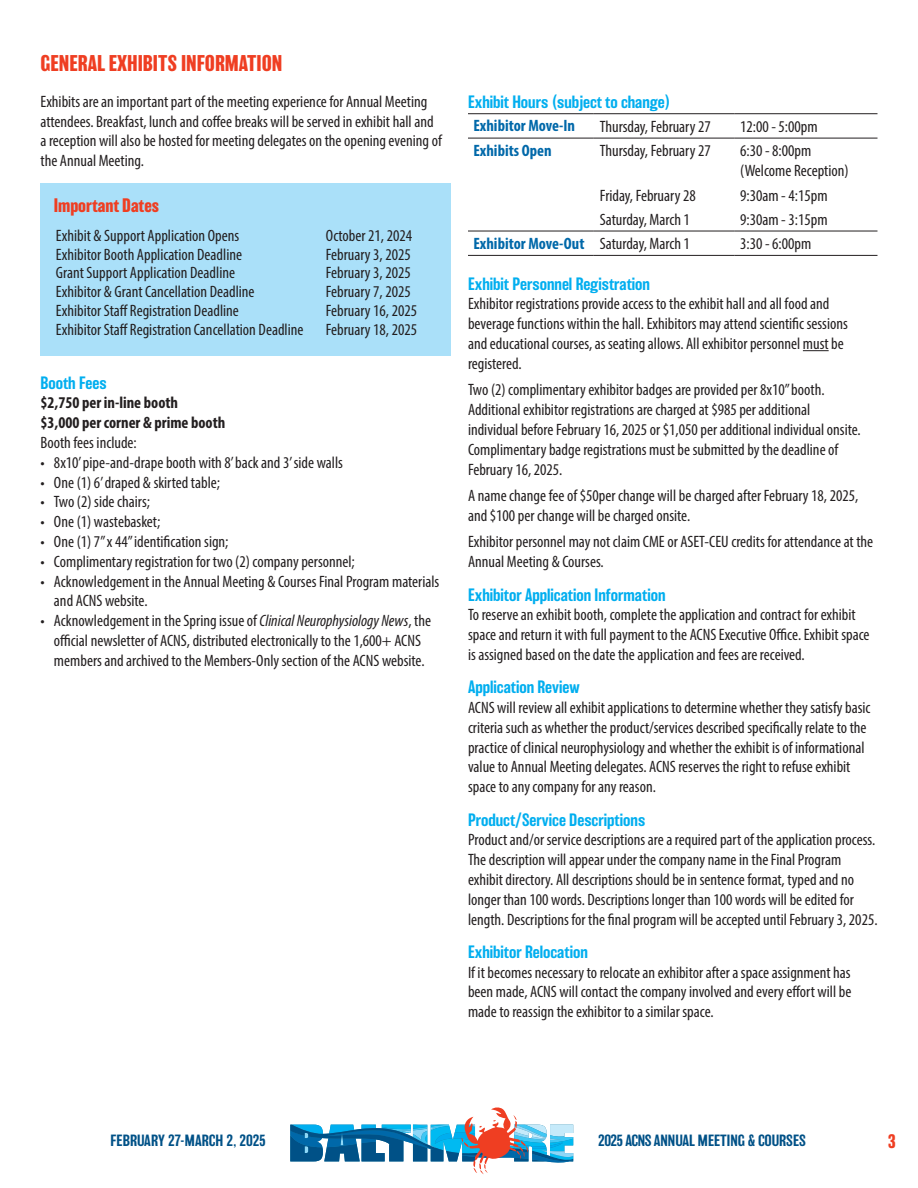
<style>
.page{position:relative;width:918px;height:1188px;background:#fff}
.page>*{position:absolute;margin:0;border:0;box-sizing:border-box;transform-origin:0 0}
.t1{font:700 21px "Balboa";color:#ef3e22}
.t2{font:700 18px "Balboa";color:#ef3e22}
.t3{font:condensed 16.5px/19.8px "Myriad Pro";color:#231f20}
.t4{font:500 16.5px "Balboa";color:#00aeef}
.t5{font:700 condensed 16.5px "Myriad Pro";color:#0068a9}
.t6{font:700 condensed 16.5px/19.8px "Myriad Pro";color:#231f20}
.t7{font:500 15px "Balboa";color:#005187}
.s1{font-style:italic}
.s2{font-weight:400;color:#231f20}
</style>
<div class="page">
<svg style="left:290px;top:1107px;width:283px;height:67px"></svg>
<div style="left:40px;top:183px;width:411px;height:172px;background:#aae0f9"></div>
<svg style="left:803px;top:350px;width:26px;height:1px"></svg>
<hr style="left:468px;top:113px;width:126px;height:1px;background:#231f20">
<hr style="left:594px;top:113px;width:140px;height:1px;background:#231f20">
<hr style="left:734px;top:113px;width:144px;height:1px;background:#231f20">
<hr style="left:468px;top:138px;width:126px;height:1px;background:#231f20">
<hr style="left:594px;top:138px;width:140px;height:1px;background:#231f20">
<hr style="left:734px;top:138px;width:144px;height:1px;background:#231f20">
<hr style="left:468px;top:231px;width:126px;height:1px;background:#231f20">
<hr style="left:594px;top:231px;width:140px;height:1px;background:#231f20">
<hr style="left:734px;top:231px;width:144px;height:1px;background:#231f20">
<hr style="left:468px;top:255px;width:126px;height:1px;background:#231f20">
<hr style="left:594px;top:255px;width:140px;height:1px;background:#231f20">
<hr style="left:734px;top:255px;width:144px;height:1px;background:#231f20">
<p class="t1" style="left:40px;top:51px;width:243px">GENERAL EXHIBITS INFORMATION</p>
<p class="t3" style="left:40px;top:91px;width:403px">Exhibits are an important part of the meeting experience for Annual Meeting attendees. Breakfast, lunch and coffee breaks will be served in exhibit hall and a reception will also be hosted for meeting delegates on the opening evening of the Annual Meeting.</p>
<p class="t2" style="left:54px;top:195px;width:107px">Important Dates</p>
<p class="t3" style="left:56px;top:225px;width:185px">Exhibit &amp; Support Application Opens</p>
<p class="t3" style="left:326px;top:225px;width:88px">October 21, 2024</p>
<p class="t3" style="left:56px;top:244px;width:188px">Exhibitor Booth Application Deadline</p>
<p class="t3" style="left:326px;top:244px;width:86px">February 3, 2025</p>
<p class="t3" style="left:56px;top:263px;width:181px">Grant Support Application Deadline</p>
<p class="t3" style="left:326px;top:263px;width:86px">February 3, 2025</p>
<p class="t3" style="left:56px;top:282px;width:200px">Exhibitor &amp; Grant Cancellation Deadline</p>
<p class="t3" style="left:326px;top:282px;width:86px">February 7, 2025</p>
<p class="t3" style="left:56px;top:301px;width:184px">Exhibitor Staff Registration Deadline</p>
<p class="t3" style="left:326px;top:301px;width:93px">February 16, 2025</p>
<p class="t3" style="left:56px;top:320px;width:249px">Exhibitor Staff Registration Cancellation Deadline</p>
<p class="t3" style="left:326px;top:320px;width:93px">February 18, 2025</p>
<p class="t4" style="left:40px;top:373px;width:68px">Booth Fees</p>
<p class="t6" style="left:40px;top:393px;width:186px">$2,750 per in-line booth<br>$3,000 per corner &amp; prime booth</p>
<p class="t3" style="left:40px;top:432px;width:98px">Booth fees include:</p>
<p class="t3" style="left:40px;top:452px;width:304px">• 8x10’ pipe-and-drape booth with 8’ back and 3’ side walls</p>
<p class="t3" style="left:40px;top:472px;width:181px">• One (1) 6’ draped &amp; skirted table;</p>
<p class="t3" style="left:40px;top:492px;width:111px">• Two (2) side chairs;</p>
<p class="t3" style="left:40px;top:512px;width:121px">• One (1) wastebasket;</p>
<p class="t3" style="left:40px;top:531px;width:190px">• One (1) 7” x 44” identification sign;</p>
<p class="t3" style="left:40px;top:551px;width:316px">• Complimentary registration for two (2) company personnel;</p>
<p class="t3" style="left:54px;top:571px;width:387px;text-indent:-13px">• Acknowledgement in the Annual Meeting &amp; Courses Final Program materials and ACNS website.</p>
<p class="t3" style="left:40px;top:611px;width:392px;text-align:center">• Acknowledgement in the Spring issue of <span class="s1">Clinical Neurophysiology News</span>, the official newsletter of ACNS, distributed electronically to the 1,600+ ACNS members and archived to the Members-Only section of the ACNS website.</p>
<p class="t4" style="left:468px;top:92px;width:204px">Exhibit Hours (subject to change)</p>
<p class="t5" style="left:473px;top:116px;width:103px">Exhibitor Move-In</p>
<p class="t3" style="left:600px;top:117px;width:113px">Thursday, February 27</p>
<p class="t3" style="left:740px;top:117px;width:79px">12:00 - 5:00pm</p>
<p class="t5" style="left:473px;top:140px;width:80px">Exhibits Open</p>
<p class="t3" style="left:600px;top:141px;width:113px">Thursday, February 27</p>
<p class="t3" style="left:740px;top:141px;width:110px">6:30 - 8:00pm (Welcome Reception)</p>
<p class="t3" style="left:600px;top:185px;width:97px">Friday, February 28</p>
<p class="t3" style="left:740px;top:185px;width:89px">9:30am - 4:15pm</p>
<p class="t3" style="left:600px;top:209px;width:92px">Saturday, March 1</p>
<p class="t3" style="left:740px;top:209px;width:89px">9:30am - 3:15pm</p>
<p class="t5" style="left:473px;top:233px;width:218px">Exhibitor Move-Out <span class="s2">Saturday, March 1</span></p>
<p class="t3" style="left:740px;top:234px;width:73px">3:30 - 6:00pm</p>
<p class="t4" style="left:468px;top:274px;width:184px">Exhibit Personnel Registration</p>
<p class="t3" style="left:468px;top:294px;width:381px">Exhibitor registrations provide access to the exhibit hall and all food and beverage functions within the hall. Exhibitors may attend scientific sessions and educational courses, as seating allows. All exhibitor personnel must be registered.</p>
<p class="t3" style="left:468px;top:380px;width:394px">Two (2) complimentary exhibitor badges are provided per 8x10” booth.<br>Additional exhibitor registrations are charged at $985 per additional individual before February 16, 2025 or $1,050 per additional individual onsite.<br>Complimentary badge registrations must be submitted by the deadline of February 16, 2025.</p>
<p class="t3" style="left:468px;top:486px;width:392px">A name change fee of $50per change will be charged after February 18, 2025, and $100 per change will be charged onsite.</p>
<p class="t3" style="left:468px;top:532px;width:407px">Exhibitor personnel may not claim CME or ASET-CEU credits for attendance at the<br>Annual Meeting &amp; Courses.</p>
<p class="t4" style="left:468px;top:585px;width:199px">Exhibitor Application Information</p>
<p class="t3" style="left:468px;top:605px;width:403px">To reserve an exhibit booth, complete the application and contract for exhibit space and return it with full payment to the ACNS Executive Office. Exhibit space is assigned based on the date the application and fees are received.</p>
<p class="t4" style="left:468px;top:678px;width:113px">Application Review</p>
<p class="t3" style="left:468px;top:698px;width:404px">ACNS will review all exhibit applications to determine whether they satisfy basic criteria such as whether the product/services described specifically relate to the practice of clinical neurophysiology and whether the exhibit is of informational value to Annual Meeting delegates. ACNS reserves the right to refuse exhibit space to any company for any reason.</p>
<p class="t4" style="left:468px;top:810px;width:179px">Product/Service Descriptions</p>
<p class="t3" style="left:468px;top:830px;width:411px">Product and/or service descriptions are a required part of the application process.<br>The description will appear under the company name in the Final Program exhibit directory. All descriptions should be in sentence format, typed and no longer than 100 words. Descriptions longer than 100 words will be edited for length. Descriptions for the final program will be accepted until February 3, 2025.</p>
<p class="t4" style="left:468px;top:943px;width:121px">Exhibitor Relocation</p>
<p class="t3" style="left:468px;top:962px;width:385px;text-align:justify">If it becomes necessary to relocate an exhibitor after a space assignment has been made, ACNS will contact the company involved and every effort will be made to reassign the exhibitor to a similar space.</p>
<p class="t7" style="left:110px;top:1132px;width:157px">FEBRUARY 27-MARCH 2, 2025</p>
<p class="t7" style="left:598px;top:1132px;width:209px">2025 ACNS ANNUAL MEETING &amp; COURSES</p>
<p class="t2" style="left:888px;top:1131px;width:9px">3</p>
</div>
